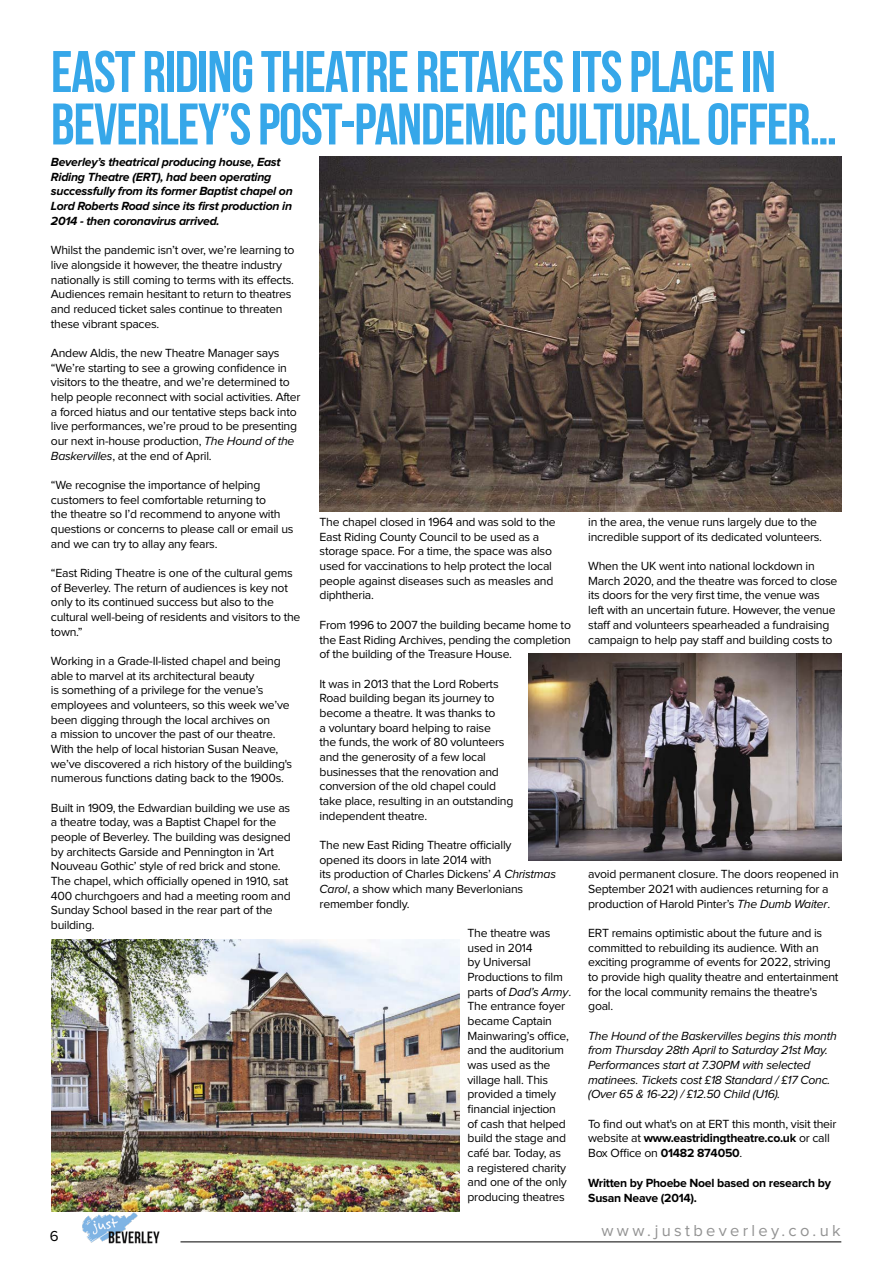
<style>
.page{position:relative;width:893px;height:1263px;background:#fff}
.page>*{position:absolute;margin:0;border:0;box-sizing:border-box;transform-origin:0 0}
.t1{font:58.5px/52.5px "Bebas Neue";letter-spacing:-.02em;color:#36a7e9}
.t2{font:16.5px "Proxima Nova";letter-spacing:.2em;color:#939393}
.t3{font:15px "Proxima Nova";color:#000}
.t4{font:12.15px/14.7px "Proxima Nova";letter-spacing:-.02em;color:#000}
.t5{font:italic 12.15px/14.7px "Proxima Nova";letter-spacing:-.02em;color:#000}
.t6{font:italic 700 12.15px/14.7px "Proxima Nova";letter-spacing:-.02em;color:#000}
.t7{font:700 12.15px/15px "Proxima Nova";letter-spacing:-.02em;color:#000}
.s1{font-style:italic}
.s2{font-weight:700}
</style>
<div class="page">
<hr style="left:180px;top:1241px;width:661px;height:1px;background:#000">
<img style="left:82px;top:1212px;width:78px;height:32px">
<img style="left:320px;top:156px;width:522px;height:356px">
<img style="left:51px;top:940px;width:408px;height:272px">
<img style="left:528px;top:654px;width:314px;height:206px">
<h1 class="t1" style="left:51px;top:45px;width:788px">EAST RIDING THEATRE RETAKES ITS PLACE IN<br>BEVERLEY’S POST-PANDEMIC CULTURAL OFFER…</h1>
<p class="t6" style="left:51px;top:155px;width:243px">Beverley’s theatrical producing house, East Riding Theatre (ERT), had been operating successfully from its former Baptist chapel on Lord Roberts Road since its first production in 2014 - then coronavirus arrived.</p>
<p class="t4" style="left:51px;top:243px;width:245px">Whilst the pandemic isn’t over, we’re learning to live alongside it however, the theatre industry nationally is still coming to terms with its effects.<br>Audiences remain hesitant to return to theatres and reduced ticket sales continue to threaten these vibrant spaces.</p>
<p class="t4" style="left:51px;top:346px;width:251px">Andew Aldis, the new Theatre Manager says “We’re starting to see a growing confidence in visitors to the theatre, and we’re determined to help people reconnect with social activities. After a forced hiatus and our tentative steps back into live performances, we’re proud to be presenting our next in-house production, <span class="s1">The Hound of the Baskervilles</span>, at the end of April.</p>
<p class="t4" style="left:51px;top:478px;width:244px">“We recognise the importance of helping customers to feel comfortable returning to<br>the theatre so I’d recommend to anyone with questions or concerns to please call or email us and we can try to allay any fears.</p>
<p class="t4" style="left:51px;top:566px;width:251px">“East Riding Theatre is one of the cultural gems of Beverley. The return of audiences is key not only to its continued success but also to the cultural well-being of residents and visitors to the town.”</p>
<p class="t4" style="left:51px;top:654px;width:243px">Working in a Grade-II-listed chapel and being able to marvel at its architectural beauty<br>is something of a privilege for the venue’s employees and volunteers, so this week we’ve been digging through the local archives on<br>a mission to uncover the past of our theatre.<br>With the help of local historian Susan Neave, we’ve discovered a rich history of the building's numerous functions dating back to the 1900s.</p>
<p class="t4" style="left:51px;top:801px;width:242px">Built in 1909, the Edwardian building we use as a theatre today, was a Baptist Chapel for the people of Beverley. The building was designed by architects Garside and Pennington in ‘Art Nouveau Gothic’ style of red brick and stone.<br>The chapel, which officially opened in 1910, sat 400 churchgoers and had a meeting room and Sunday School based in the rear part of the building.</p>
<p class="t4" style="left:320px;top:515px;width:238px">The chapel closed in 1964 and was sold to the East Riding County Council to be used as a storage space. For a time, the space was also used for vaccinations to help protect the local people against diseases such as measles and diphtheria.</p>
<p class="t4" style="left:320px;top:618px;width:253px;text-align:justify">From 1996 to 2007 the building became home to the East Riding Archives, pending the completion of the building of the Treasure House.</p>
<p class="t4" style="left:320px;top:677px;width:195px">It was in 2013 that the Lord Roberts Road building began its journey to become a theatre. It was thanks to<br>a voluntary board helping to raise<br>the funds, the work of 80 volunteers and the generosity of a few local businesses that the renovation and conversion of the old chapel could take place, resulting in an outstanding independent theatre.</p>
<p class="t4" style="left:320px;top:838px;width:238px">The new East Riding Theatre officially<br>opened its doors in late 2014 with<br>its production of Charles Dickens’ <span class="s1">A Christmas Carol</span>, a show which many Beverlonians remember fondly.</p>
<p class="t4" style="left:468px;top:926px;width:105px">The theatre was used in 2014<br>by Universal<br>Productions to film parts of <span class="s1">Dad’s Army</span>.<br>The entrance foyer became Captain<br>Mainwaring’s office, and the auditorium was used as the village hall. This provided a timely financial injection<br>of cash that helped build the stage and café bar. Today, as<br>a registered charity and one of the only producing theatres</p>
<p class="t4" style="left:588px;top:515px;width:235px">in the area, the venue runs largely due to the incredible support of its dedicated volunteers.</p>
<p class="t4" style="left:588px;top:559px;width:251px">When the UK went into national lockdown in March 2020, and the theatre was forced to close its doors for the very first time, the venue was left with an uncertain future. However, the venue staff and volunteers spearheaded a fundraising campaign to help pay staff and building costs to</p>
<p class="t4" style="left:588px;top:867px;width:252px">avoid permanent closure. The doors reopened in<br>September 2021 with audiences returning for a production of Harold Pinter’s <span class="s1">The Dumb Waiter</span>.</p>
<p class="t4" style="left:588px;top:926px;width:252px">ERT remains optimistic about the future and is committed to rebuilding its audience. With an exciting programme of events for 2022, striving to provide high quality theatre and entertainment for the local community remains the theatre's goal.</p>
<p class="t5" style="left:588px;top:1029px;width:250px">The Hound of the Baskervilles begins this month from Thursday 28th April to Saturday 21st May.<br>Performances start at 7.30PM with selected matinees. Tickets cost £18 Standard / £17 Conc. (Over 65 &amp; 16-22) / £12.50 Child (U16).</p>
<p class="t4" style="left:588px;top:1117px;width:250px">To find out what's on at ERT this month, visit their website at <span class="s2">www.eastridingtheatre.co.uk</span> or call<br>Box Office on <span class="s2">01482 874050</span>.</p>
<p class="t7" style="left:588px;top:1175px;width:244px">Written by Phoebe Noel based on research by<br>Susan Neave (2014).</p>
<p class="t3" style="left:50px;top:1229px;width:10px">6</p>
<h2 class="t2" style="left:602px;top:1223px;width:241px">www.justbeverley.co.uk</h2>
</div>
